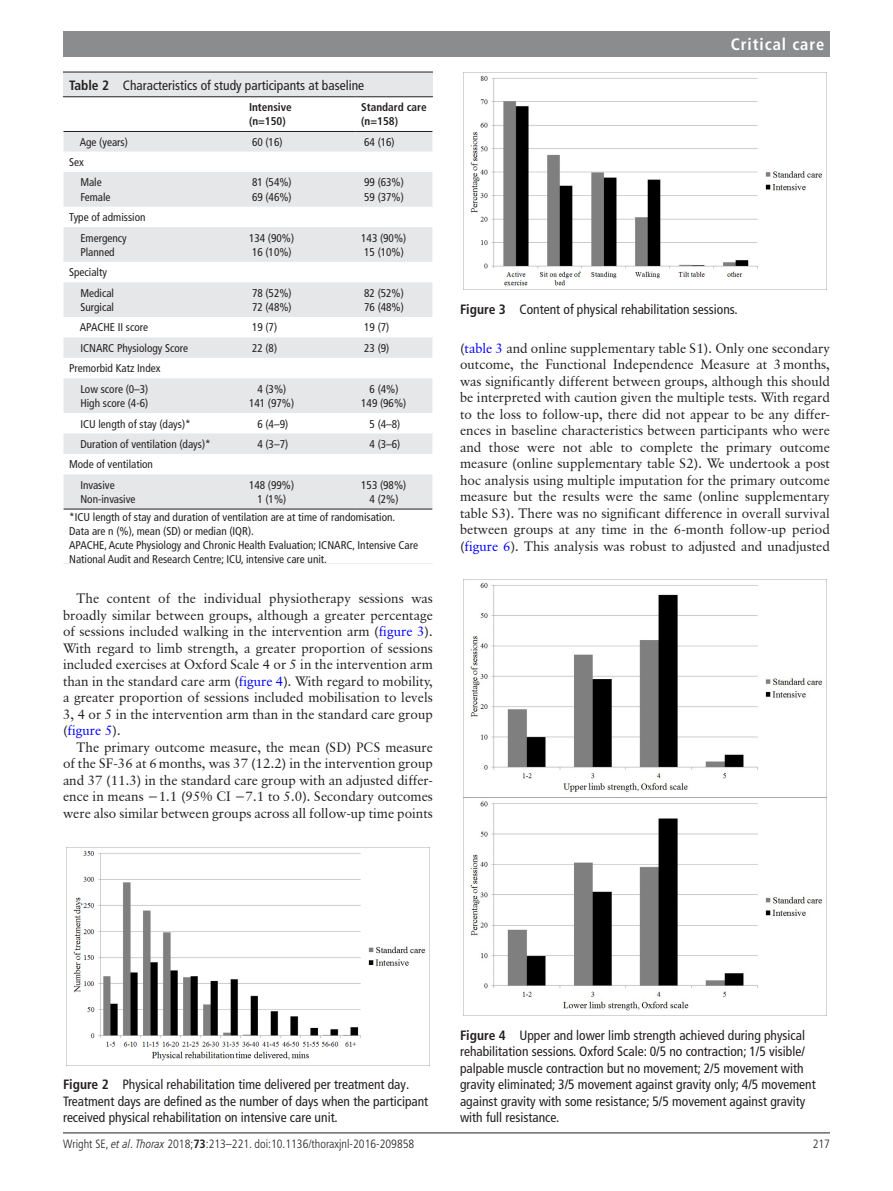
<style>
.page{position:relative;width:893px;height:1191px;background:#fff}
.page>*{position:absolute;margin:0;border:0;box-sizing:border-box;transform-origin:0 0}
.t1{font:700 condensed 16.5px "Frutiger LT Pro";letter-spacing:.055em;color:#fff}
.t2{font:13.5px/16.5px "Classical Garamond BT";color:#231f20;text-align:justify}
.t3{font:condensed 13.5px/16.5px "Frutiger LT Pro";color:#231f20}
.t4{font:300 condensed 12px "Frutiger LT Pro";color:#231f20}
.t5{font:condensed 11.25px/14.2px "Frutiger LT Pro";color:#231f20}
.t6{font:700 condensed 11.25px/14.2px "Frutiger LT Pro";color:#231f20}
.s1{font-weight:700}
.s2{color:#00f}
.s3{font-style:italic}
</style>
<div class="page">
<hr style="left:63px;top:1132px;width:767px;height:1px;background:#231f20">
<div style="left:63px;top:31px;width:767px;height:25px;background:#8a8c8e"></div>
<div style="left:63px;top:72px;width:370px;height:491px;background:#e6e7e8"></div>
<hr style="left:63px;top:72px;width:370px;height:1px;background:#231f20">
<div style="left:64px;top:97px;width:369px;height:466px;background:#fff"></div>
<svg style="left:64px;top:132px;width:369px;height:377px"></svg>
<svg style="left:64px;top:152px;width:369px;height:322px"></svg>
<hr style="left:63px;top:96px;width:180px;height:1px;background:#231f20">
<hr style="left:63px;top:131px;width:180px;height:1px;background:#231f20">
<hr style="left:243px;top:96px;width:112px;height:1px;background:#231f20">
<hr style="left:243px;top:131px;width:112px;height:1px;background:#231f20">
<hr style="left:355px;top:96px;width:78px;height:1px;background:#231f20">
<hr style="left:355px;top:131px;width:78px;height:1px;background:#231f20">
<hr style="left:63px;top:509px;width:180px;height:1px;background:#231f20">
<hr style="left:243px;top:509px;width:112px;height:1px;background:#231f20">
<hr style="left:355px;top:509px;width:78px;height:1px;background:#231f20">
<hr style="left:63px;top:97px;width:1px;height:34px;background:#fff">
<svg style="left:63px;top:131px;width:1px;height:41px"></svg>
<hr style="left:63px;top:172px;width:1px;height:35px;background:#fff">
<svg style="left:63px;top:207px;width:1px;height:20px"></svg>
<hr style="left:63px;top:227px;width:1px;height:35px;background:#fff">
<svg style="left:63px;top:262px;width:1px;height:20px"></svg>
<hr style="left:63px;top:282px;width:1px;height:35px;background:#fff">
<svg style="left:63px;top:317px;width:1px;height:61px"></svg>
<hr style="left:63px;top:378px;width:1px;height:35px;background:#fff">
<svg style="left:63px;top:413px;width:1px;height:61px"></svg>
<hr style="left:63px;top:474px;width:1px;height:35px;background:#fff">
<hr style="left:63px;top:509px;width:1px;height:54px;background:#fff">
<img style="left:67px;top:847px;width:362px;height:214px">
<img style="left:464px;top:72px;width:362px;height:218px">
<img style="left:464px;top:583px;width:362px;height:428px">
<p class="t3" style="left:69px;top:78px;width:297px"><span class="s1">Table 2</span> Characteristics of study participants at baseline</p>
<p class="t6" style="left:249px;top:100px;width:44px">Intensive (n=150)</p>
<p class="t6" style="left:361px;top:100px;width:67px">Standard care (n=158)</p>
<p class="t5" style="left:80px;top:135px;width:50px">Age (years)</p>
<p class="t5" style="left:252px;top:135px;width:32px">60 (16)</p>
<p class="t5" style="left:364px;top:135px;width:32px">64 (16)</p>
<p class="t5" style="left:80px;top:152px;width:23px;line-height:20.4px;text-indent:-11px">Sex<br>Male</p>
<p class="t5" style="left:80px;top:190px;width:32px">Female</p>
<p class="t5" style="left:252px;top:175px;width:41px">81 (54%)<br>69 (46%)</p>
<p class="t5" style="left:364px;top:175px;width:41px">99 (63%)<br>59 (37%)</p>
<p class="t5" style="left:80px;top:207px;width:67px;line-height:20.4px;text-indent:-11px">Type of admission<br>Emergency</p>
<p class="t5" style="left:80px;top:245px;width:36px">Planned</p>
<p class="t5" style="left:80px;top:262px;width:35px;line-height:20.4px;text-indent:-11px">Specialty<br>Medical</p>
<p class="t5" style="left:80px;top:300px;width:35px">Surgical</p>
<p class="t5" style="left:249px;top:231px;width:47px">134 (90%)<br>16 (10%)</p>
<p class="t5" style="left:361px;top:231px;width:47px">143 (90%)<br>15 (10%)</p>
<p class="t5" style="left:252px;top:286px;width:41px">78 (52%)<br>72 (48%)</p>
<p class="t5" style="left:364px;top:286px;width:41px">82 (52%)<br>76 (48%)</p>
<p class="t5" style="left:80px;top:320px;width:70px">APACHE II score</p>
<p class="t5" style="left:252px;top:320px;width:27px">19 (7)</p>
<p class="t5" style="left:364px;top:320px;width:27px">19 (7)</p>
<p class="t5" style="left:80px;top:341px;width:109px">ICNARC Physiology Score</p>
<p class="t5" style="left:252px;top:341px;width:27px">22 (8)</p>
<p class="t5" style="left:364px;top:341px;width:27px">23 (9)</p>
<p class="t5" style="left:69px;top:358px;width:93px;line-height:20.4px;text-align:center">Premorbid Katz Index<br>Low score (0–3)</p>
<p class="t5" style="left:80px;top:396px;width:69px">High score (4-6)</p>
<p class="t5" style="left:249px;top:382px;width:47px;text-align:center">4 (3%)<br>141 (97%)</p>
<p class="t5" style="left:361px;top:382px;width:47px;text-align:center">6 (4%)<br>149 (96%)</p>
<p class="t5" style="left:80px;top:416px;width:112px">ICU length of stay (days)*</p>
<p class="t5" style="left:257px;top:416px;width:32px">6 (4–9)</p>
<p class="t5" style="left:370px;top:416px;width:32px">5 (4–8)</p>
<p class="t5" style="left:80px;top:437px;width:132px">Duration of ventilation (days)*</p>
<p class="t5" style="left:257px;top:437px;width:32px">4 (3–7)</p>
<p class="t5" style="left:370px;top:437px;width:32px">4 (3–6)</p>
<p class="t5" style="left:80px;top:454px;width:74px;line-height:20.4px;text-indent:-11px">Mode of ventilation<br>Invasive</p>
<p class="t5" style="left:80px;top:492px;width:57px">Non-invasive</p>
<p class="t5" style="left:249px;top:478px;width:47px;text-align:center">148 (99%)<br>1 (1%)</p>
<p class="t5" style="left:361px;top:478px;width:47px;text-align:center">153 (98%)<br>4 (2%)</p>
<p class="t5" style="left:69px;top:509px;width:351px">*ICU length of stay and duration of ventilation are at time of randomisation.<br>Data are n (%), mean (SD) or median (IQR).<br>APACHE, Acute Physiology and Chronic Health Evaluation; ICNARC, Intensive Care National Audit and Research Centre; ICU, intensive care unit.</p>
<p class="t2" style="left:63px;top:590px;width:371px;text-indent:14px">The content of the individual physiotherapy sessions was broadly similar between groups, although a greater percentage of sessions included walking in the intervention arm (<span class="s2">figure 3</span>).<br>With regard to limb strength, a greater proportion of sessions included exercises at Oxford Scale 4 or 5 in the intervention arm than in the standard care arm (<span class="s2">figure 4</span>). With regard to mobility, a greater proportion of sessions included mobilisation to levels 3, 4 or 5 in the intervention arm than in the standard care group (<span class="s2">figure 5</span>).</p>
<p class="t2" style="left:63px;top:738px;width:371px;text-indent:14px">The primary outcome measure, the mean (SD) PCS measure of the SF-36 at 6months, was 37 (12.2) in the intervention group and 37 (11.3) in the standard care group with an adjusted differ&shy;ence in means −1.1 (95% CI −7.1 to 5.0). Secondary outcomes were also similar between groups across all follow-up time points</p>
<p class="t1" style="left:731px;top:34px;width:95px">Critical care</p>
<p class="t3" style="left:460px;top:301px;width:279px"><span class="s1">Figure 3</span> Content of physical rehabilitation sessions.</p>
<p class="t2" style="left:460px;top:340px;width:371px">(<span class="s2">table 3</span> and online supplementary table S1). Only one secondary outcome, the Functional Independence Measure at 3months, was significantly different between groups, although this should be interpreted with caution given the multiple tests. With regard to the loss to follow-up, there did not appear to be any differ&shy;ences in baseline characteristics between participants who were and those were not able to complete the primary outcome measure (online supplementary table S2). We undertook a post hoc analysis using multiple imputation for the primary outcome measure but the results were the same (online supplementary table S3). There was no significant difference in overall survival between groups at any time in the 6-month follow-up period (<span class="s2">figure 6</span>). This analysis was robust to adjusted and unadjusted</p>
<p class="t3" style="left:63px;top:1076px;width:367px"><span class="s1">Figure 2</span> Physical rehabilitation time delivered per treatment day.<br>Treatment days are defined as the number of days when the participant received physical rehabilitation on intensive care unit.</p>
<p class="t3" style="left:460px;top:1026px;width:357px"><span class="s1">Figure 4</span> Upper and lower limb strength achieved during physical rehabilitation sessions. Oxford Scale: 0/5 no contraction; 1/5 visible/ palpable muscle contraction but no movement; 2/5 movement with gravity eliminated; 3/5 movement against gravity only; 4/5 movement against gravity with some resistance; 5/5 movement against gravity with full resistance.</p>
<p class="t4" style="left:63px;top:1136px;width:353px">Wright SE, <span class="s3">et al</span>. <span class="s3">Thorax</span> 2018;<span class="s1">73</span>:213–221. doi:10.1136/thoraxjnl-2016-209858</p>
<p class="t4" style="left:813px;top:1136px;width:19px">217</p>
</div>
